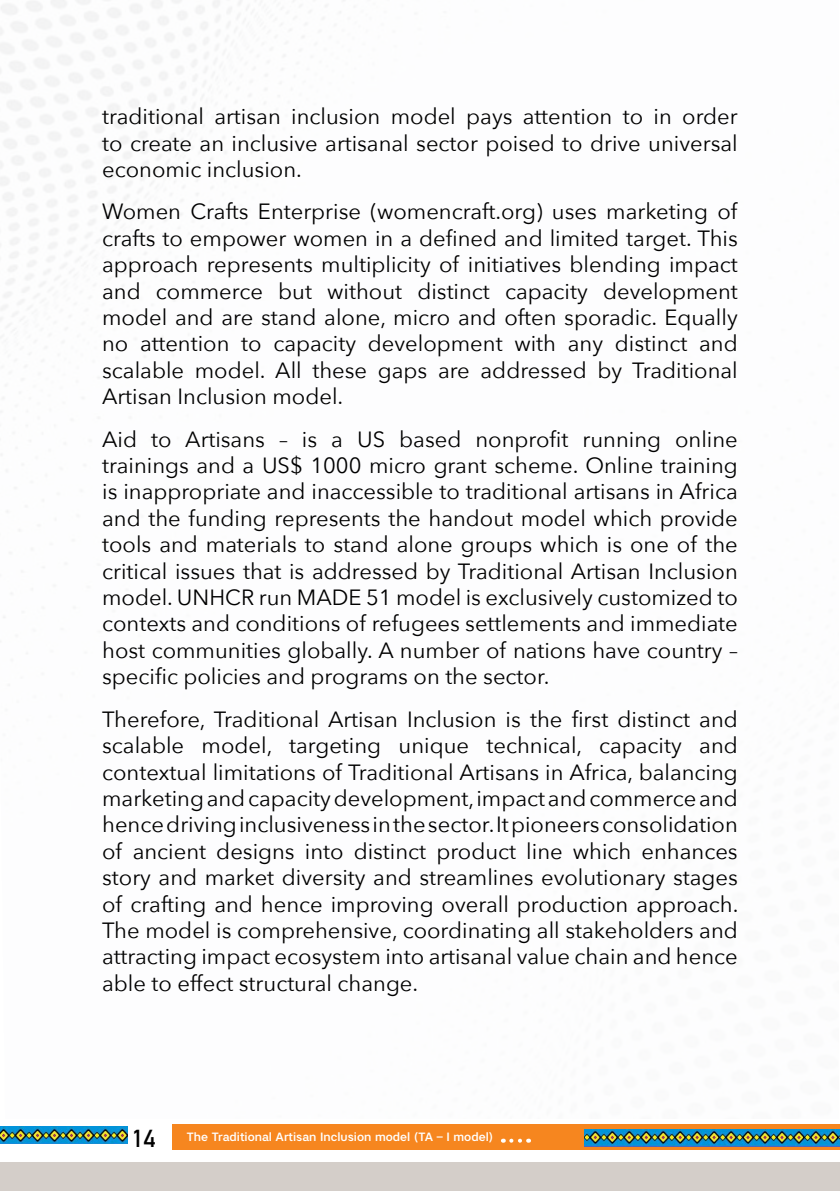
<style>
.page{position:relative;width:840px;height:1191px;background:#fff}
.page>*{position:absolute;margin:0;border:0;box-sizing:border-box;transform-origin:0 0}
.t1{font:700 24px "DIN Alternate";color:#000}
.t2{font:22px/26.4px "Avenir Next";color:#000;text-align:justify}
.t3{font:500 12px "Artico";color:#fff}
</style>
<div class="page">
<div style="left:172px;top:1124px;width:667px;height:26px;background:#f6861f"></div>
<svg style="left:511px;top:1138px;width:18px;height:4px"></svg>
<img style="left:584px;top:1129px;width:255px;height:17px">
<div style="left:0;top:1162px;width:839px;height:29px;background:#d4cec9"></div>
<img style="left:0;top:1127px;width:128px;height:17px">
<p class="t2" style="left:102px;top:102px;width:636px">traditional artisan inclusion model pays attention to in order to create an inclusive artisanal sector poised to drive universal economic inclusion.</p>
<p class="t2" style="left:102px;top:197px;width:636px">Women Crafts Enterprise (womencraft.org) uses marketing of crafts to empower women in a defined and limited target. This approach represents multiplicity of initiatives blending impact and commerce but without distinct capacity development model and are stand alone, micro and often sporadic. Equally no attention to capacity development with any distinct and scalable model. All these gaps are addressed by Traditional Artisan Inclusion model.</p>
<p class="t2" style="left:102px;top:425px;width:637px">Aid to Artisans – is a US based nonprofit running online trainings and a US$ 1000 micro grant scheme. Online training is inappropriate and inaccessible to traditional artisans in Africa and the funding represents the handout model which provide tools and materials to stand alone groups which is one of the critical issues that is addressed by Traditional Artisan Inclusion model. UNHCR run MADE 51 model is exclusively customized to contexts and conditions of refugees settlements and immediate host communities globally. A number of nations have country – specific policies and programs on the sector.</p>
<p class="t2" style="left:102px;top:705px;width:637px">Therefore, Traditional Artisan Inclusion is the first distinct and scalable model, targeting unique technical, capacity and contextual limitations of Traditional Artisans in Africa, balancing marketing and capacity development, impact and commerce and hence driving inclusiveness in the sector. It pioneers consolidation of ancient designs into distinct product line which enhances story and market diversity and streamlines evolutionary stages of crafting and hence improving overall production approach.<br>The model is comprehensive, coordinating all stakeholders and attracting impact ecosystem into artisanal value chain and hence able to effect structural change.</p>
<p class="t1" style="left:132px;top:1119px;width:25px">14</p>
<p class="t3" style="left:187px;top:1129px;width:308px">The Traditional Artisan Inclusion model (TA – I model)</p>
</div>
